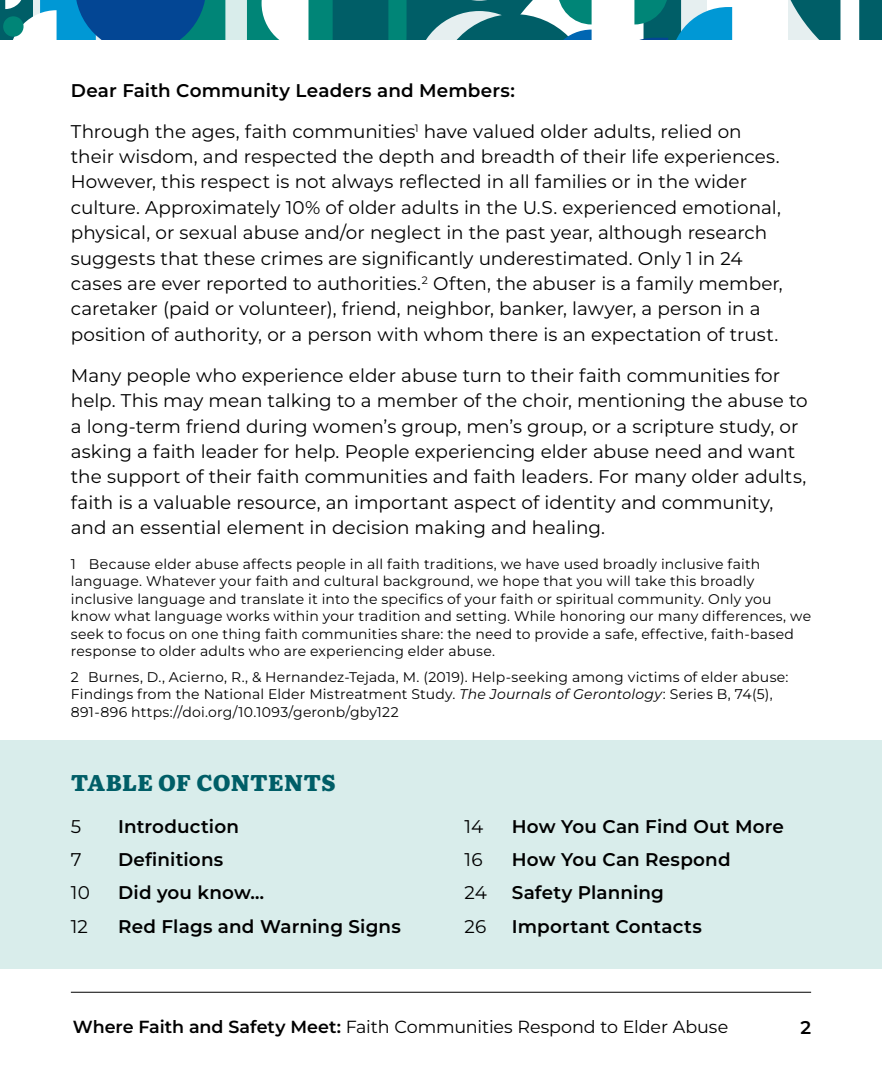
<style>
.page{position:relative;width:882px;height:1071px;background:#fff}
.page>*{position:absolute;margin:0;border:0;box-sizing:border-box;transform-origin:0 0}
.H02__TOC{font:800 22.75px "Literata";letter-spacing:.02em;color:#005e67}
.P__Body{font:18.38px/25.4px "Montserrat";color:#000}
.P__Body-2{font:600 18.38px "Montserrat";letter-spacing:.01em;color:#000}
.t1{font:17.5px "Montserrat";letter-spacing:-.005em;color:#000}
.Footers{font:14px/17.5px "Montserrat";letter-spacing:.015em;color:#000}
.s1{font-style:italic}
.s2{font-weight:600}
</style>
<div class="page">
<div style="left:0;top:740px;width:882px;height:229px;background:#d9edeb"></div>
<hr style="left:71px;top:992px;width:740px;height:1px;background:#000">
<div style="left:0;top:0;width:33px;height:39px;background:#005e67"></div>
<svg style="left:5px;top:0;width:727px;height:39px"></svg>
<div style="left:3px;top:16px;width:21px;height:21px;background:#008577;border-radius:50%"></div>
<svg style="left:788px;top:0;width:94px;height:39px"></svg>
<p class="P__Body-2" style="left:71px;top:77px;width:446px">Dear Faith Community Leaders and Members:</p>
<p class="P__Body" style="left:71px;top:118px;width:713px">Through the ages, faith communities<sup>1</sup> have valued older adults, relied on their wisdom, and respected the depth and breadth of their life experiences.<br>However, this respect is not always reflected in all families or in the wider culture. Approximately 10% of older adults in the U.S. experienced emotional, physical, or sexual abuse and/or neglect in the past year, although research suggests that these crimes are significantly underestimated. Only 1 in 24 cases are ever reported to authorities.<sup>2</sup> Often, the abuser is a family member, caretaker (paid or volunteer), friend, neighbor, banker, lawyer, a person in a position of authority, or a person with whom there is an expectation of trust.</p>
<p class="P__Body" style="left:71px;top:362px;width:738px">Many people who experience elder abuse turn to their faith communities for help. This may mean talking to a member of the choir, mentioning the abuse to a long-term friend during women’s group, men’s group, or a scripture study, or asking a faith leader for help. People experiencing elder abuse need and want the support of their faith communities and faith leaders. For many older adults, faith is a valuable resource, an important aspect of identity and community, and an essential element in decision making and healing.</p>
<p class="Footers" style="left:71px;top:555px;width:742px">1 Because elder abuse affects people in all faith traditions, we have used broadly inclusive faith language. Whatever your faith and cultural background, we hope that you will take this broadly inclusive language and translate it into the specifics of your faith or spiritual community. Only you know what language works within your tradition and setting. While honoring our many differences, we seek to focus on one thing faith communities share: the need to provide a safe, effective, faith-based response to older adults who are experiencing elder abuse.</p>
<p class="Footers" style="left:71px;top:667px;width:719px">2 Burnes, D., Acierno, R., &amp; Hernandez-Tejada, M. (2019). Help-seeking among victims of elder abuse:<br>Findings from the National Elder Mistreatment Study. <span class="s1">The Journals of Gerontology</span>: Series B, 74(5),<br>891-896 https://doi.org/10.1093/geronb/gby122</p>
<h2 class="H02__TOC" style="left:71px;top:763px;width:266px">TABLE OF CONTENTS</h2>
<p class="P__Body" style="left:71px;top:813px;width:12px">5</p>
<p class="P__Body-2" style="left:118px;top:813px;width:122px">Introduction</p>
<p class="P__Body" style="left:71px;top:846px;width:12px">7</p>
<p class="P__Body-2" style="left:118px;top:847px;width:107px">Definitions</p>
<p class="P__Body" style="left:71px;top:879px;width:21px">10</p>
<p class="P__Body-2" style="left:118px;top:880px;width:148px">Did you know…</p>
<p class="P__Body" style="left:71px;top:913px;width:19px">12</p>
<p class="P__Body-2" style="left:118px;top:913px;width:284px">Red Flags and Warning Signs</p>
<p class="P__Body" style="left:465px;top:813px;width:20px">14</p>
<p class="P__Body-2" style="left:512px;top:813px;width:274px">How You Can Find Out More</p>
<p class="P__Body" style="left:465px;top:846px;width:20px">16</p>
<p class="P__Body-2" style="left:512px;top:847px;width:220px">How You Can Respond</p>
<p class="P__Body" style="left:465px;top:879px;width:24px">24</p>
<p class="P__Body-2" style="left:512px;top:880px;width:154px">Safety Planning</p>
<p class="P__Body" style="left:465px;top:913px;width:23px">26</p>
<p class="P__Body-2" style="left:512px;top:913px;width:192px">Important Contacts</p>
<p class="t1" style="left:73px;top:1015px;width:657px"><span class="s2">Where Faith and Safety Meet:</span> Faith Communities Respond to Elder Abuse</p>
<p class="P__Body-2" style="left:800px;top:1014px;width:12px">2</p>
</div>
